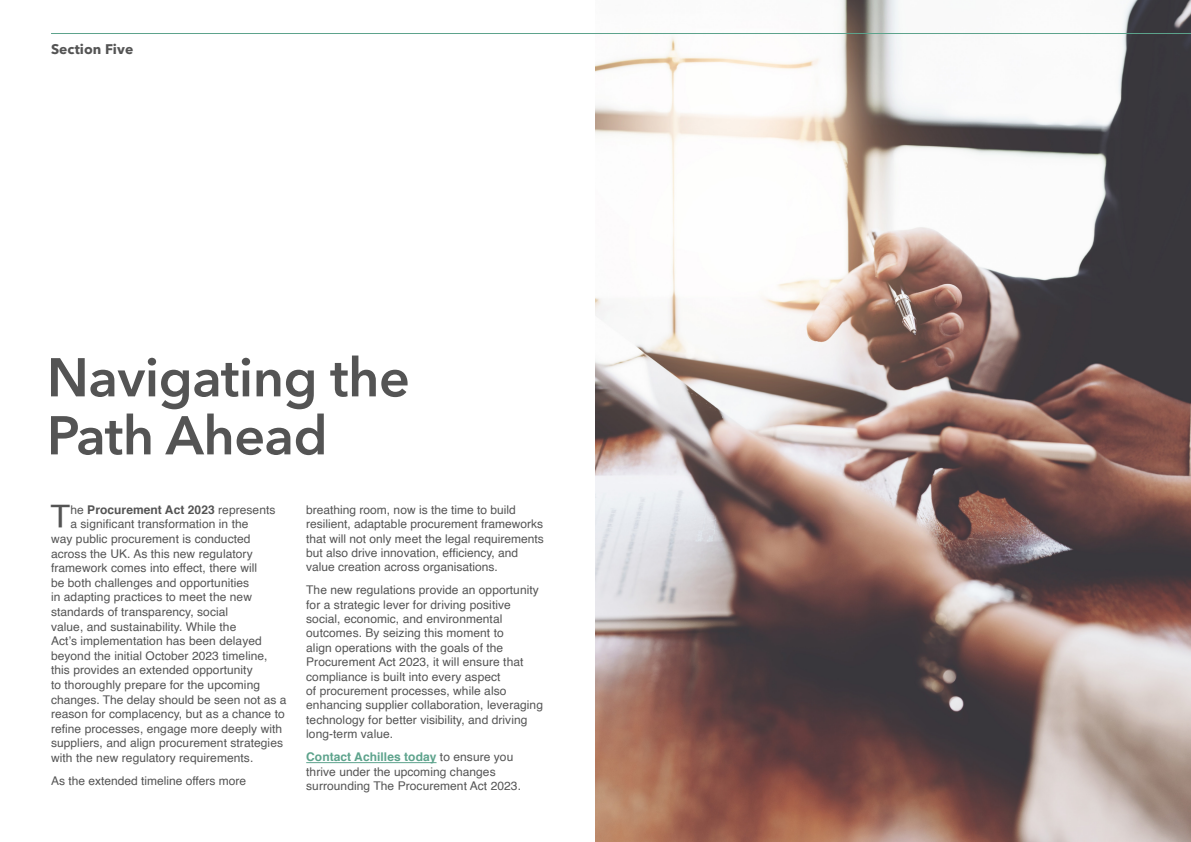
<style>
.page{position:relative;width:1191px;height:842px;background:#fff}
.page>*{position:absolute;margin:0;border:0;box-sizing:border-box;transform-origin:0 0}
.t1{font:600 54px/58px "Avenir Next LT Pro";letter-spacing:-.01em;color:#545454}
.t2{font:32.4px "Helvetica";color:#545454}
.t3{font:700 13.9px "Avenir Next LT Pro";letter-spacing:.005em;color:#545454}
.t4{font:12px/14.4px "Helvetica";letter-spacing:.005em;color:#545454}
.t5{font:700 12px "Helvetica";letter-spacing:.005em;color:#545454}
.s1{font-weight:400}
.s2{font-weight:700;color:#5da38c}
</style>
<div class="page">
<img style="left:595px;top:0;width:596px;height:842px">
<hr style="left:51px;top:33px;width:1140px;height:1px;background:#5da38c">
<hr style="left:306px;top:762px;width:130px;height:1px;background:#5da38c">
<p class="t3" style="left:51px;top:41px;width:84px">Section Five</p>
<p class="t1" style="left:47px;top:348px;width:365px">Navigating the<br>Path Ahead</p>
<p class="t2" style="left:51px;top:492px;width:21px">T</p>
<p class="t5" style="left:70px;top:500px;width:206px"><span class="s1">he</span> Procurement Act 2023 <span class="s1">represents</span></p>
<p class="t4" style="left:70px;top:517px;width:180px">a significant transformation in the</p>
<p class="t4" style="left:51px;top:532px;width:201px">way public procurement is conducted</p>
<p class="t4" style="left:51px;top:546px;width:203px">across the UK. As this new regulatory</p>
<p class="t4" style="left:51px;top:561px;width:208px">framework comes into effect, there will</p>
<p class="t4" style="left:51px;top:576px;width:200px">be both challenges and opportunities</p>
<p class="t4" style="left:51px;top:590px;width:202px">in adapting practices to meet the new</p>
<p class="t4" style="left:51px;top:605px;width:179px">standards of transparency, social</p>
<p class="t4" style="left:51px;top:619px;width:187px">value, and sustainability. While the</p>
<p class="t4" style="left:51px;top:634px;width:212px">Act’s implementation has been delayed</p>
<p class="t4" style="left:51px;top:649px;width:218px">beyond the initial October 2023 timeline,</p>
<p class="t4" style="left:51px;top:663px;width:203px">this provides an extended opportunity</p>
<p class="t4" style="left:51px;top:678px;width:210px">to thoroughly prepare for the upcoming</p>
<p class="t4" style="left:51px;top:692px;width:237px">changes. The delay should be seen not as a</p>
<p class="t4" style="left:51px;top:707px;width:235px">reason for complacency, but as a chance to</p>
<p class="t4" style="left:51px;top:722px;width:233px">refine processes, engage more deeply with</p>
<p class="t4" style="left:51px;top:736px;width:233px">suppliers, and align procurement strategies</p>
<p class="t4" style="left:51px;top:751px;width:204px">with the new regulatory requirements.</p>
<p class="t4" style="left:51px;top:774px;width:197px">As the extended timeline offers more</p>
<p class="t4" style="left:306px;top:503px;width:239px">breathing room, now is the time to build resilient, adaptable procurement frameworks that will not only meet the legal requirements but also drive innovation, efficiency, and value creation across organisations.</p>
<p class="t4" style="left:306px;top:583px;width:238px">The new regulations provide an opportunity for a strategic lever for driving positive social, economic, and environmental outcomes. By seizing this moment to<br>align operations with the goals of the Procurement Act 2023, it will ensure that compliance is built into every aspect<br>of procurement processes, while also enhancing supplier collaboration, leveraging technology for better visibility, and driving long-term value.</p>
<p class="t4" style="left:306px;top:750px;width:216px"><span class="s2">Contact Achilles today</span> to ensure you thrive under the upcoming changes surrounding The Procurement Act 2023.</p>
</div>
